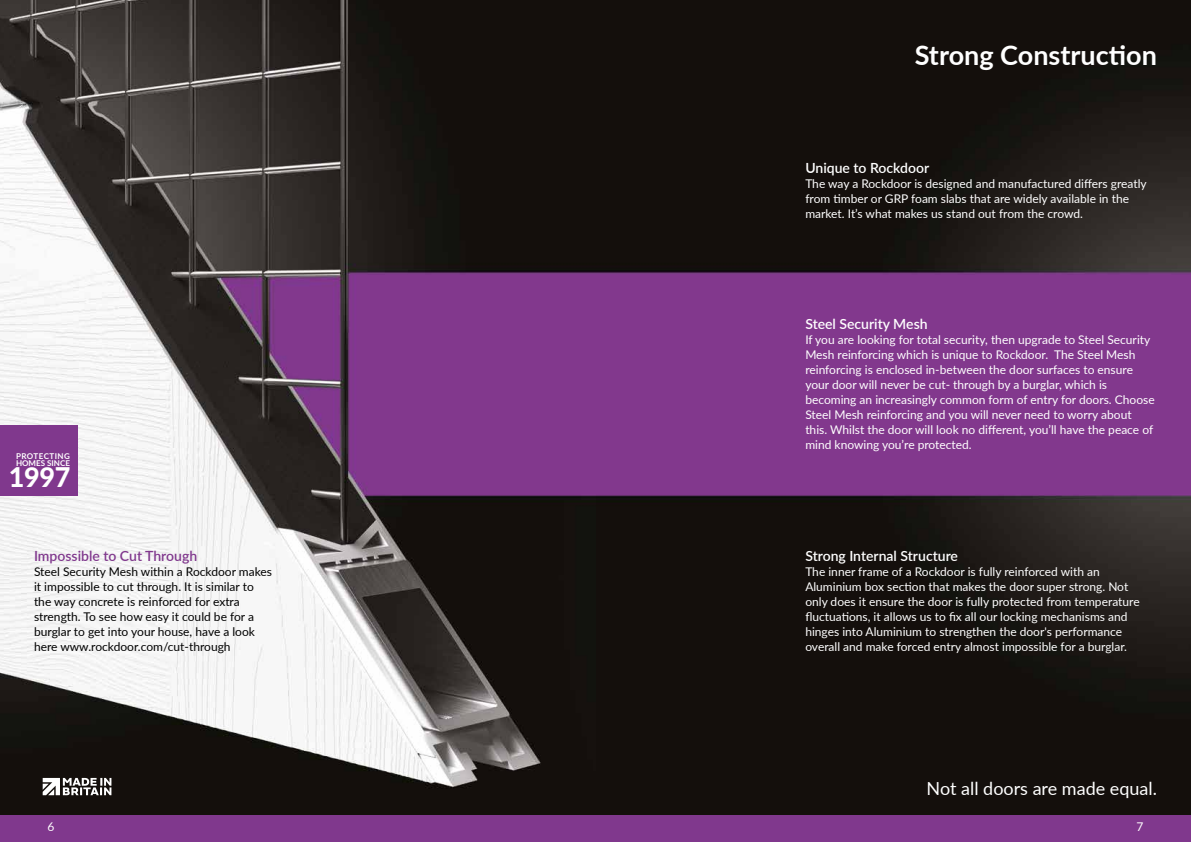
<style>
.page{position:relative;width:1191px;height:842px;background:#fff}
.page>*{position:absolute;margin:0;border:0;box-sizing:border-box;transform-origin:0 0}
.t1{font:700 27px "Lato";color:#fff}
.t2{font:800 27px "Lato";color:#fff}
.t3{font:18px "Lato";color:#fff}
.t4{font:600 14px "Lato";color:#fff}
.t5{font:600 14px "Lato";color:#80388d}
.t6{font:12px/15px "Lato";color:#fff}
.t7{font:12px/15px "Lato";color:#000}
.t8{font:700 8px/7px "Lato";letter-spacing:.03em;color:#fff}
</style>
<div class="page">
<img style="left:0;top:0;width:1191px;height:816px">
<div style="left:0;top:425px;width:77px;height:70px;background:#80388d"></div>
<svg style="left:43px;top:778px;width:68px;height:17px"></svg>
<div style="left:0;top:816px;width:1191px;height:26px;background:#80388d"></div>
<h1 class="t1" style="left:914px;top:35px;width:244px">Strong Construction</h1>
<p class="t4" style="left:805px;top:157px;width:125px">Unique to Rockdoor</p>
<p class="t6" style="left:805px;top:175px;width:343px">The way a Rockdoor is designed and manufactured differs greatly from timber or GRP foam slabs that are widely available in the market. It’s what makes us stand out from the crowd.</p>
<p class="t8" style="left:16px;top:452px;width:55px">PROTECTING<br>HOMES SINCE</p>
<h1 class="t2" style="left:9px;top:457px;width:63px">1997</h1>
<p class="t5" style="left:34px;top:546px;width:165px">Impossible to Cut Through</p>
<p class="t7" style="left:34px;top:564px;width:239px">Steel Security Mesh within a Rockdoor makes it impossible to cut through. It is similar to the way concrete is reinforced for extra strength. To see how easy it could be for a burglar to get into your house, have a look here www.rockdoor.com/cut-through</p>
<p class="t4" style="left:805px;top:314px;width:124px">Steel Security Mesh</p>
<p class="t6" style="left:805px;top:332px;width:351px">If you are looking for total security, then upgrade to Steel Security Mesh reinforcing which is unique to Rockdoor. The Steel Mesh reinforcing is enclosed in-between the door surfaces to ensure your door will never be cut- through by a burglar, which is becoming an increasingly common form of entry for doors. Choose Steel Mesh reinforcing and you will never need to worry about this. Whilst the door will look no different, you’ll have the peace of mind knowing you’re protected.</p>
<p class="t4" style="left:805px;top:546px;width:154px">Strong Internal Structure</p>
<p class="t6" style="left:805px;top:564px;width:336px">The inner frame of a Rockdoor is fully reinforced with an Aluminium box section that makes the door super strong. Not only does it ensure the door is fully protected from temperature fluctuations, it allows us to fix all our locking mechanisms and hinges into Aluminium to strengthen the door's performance overall and make forced entry almost impossible for a burglar.</p>
<h2 class="t3" style="left:926px;top:776px;width:232px">Not all doors are made equal.</h2>
<p class="t6" style="left:48px;top:819px;width:8px">6</p>
<p class="t6" style="left:1136px;top:819px;width:8px">7</p>
</div>
